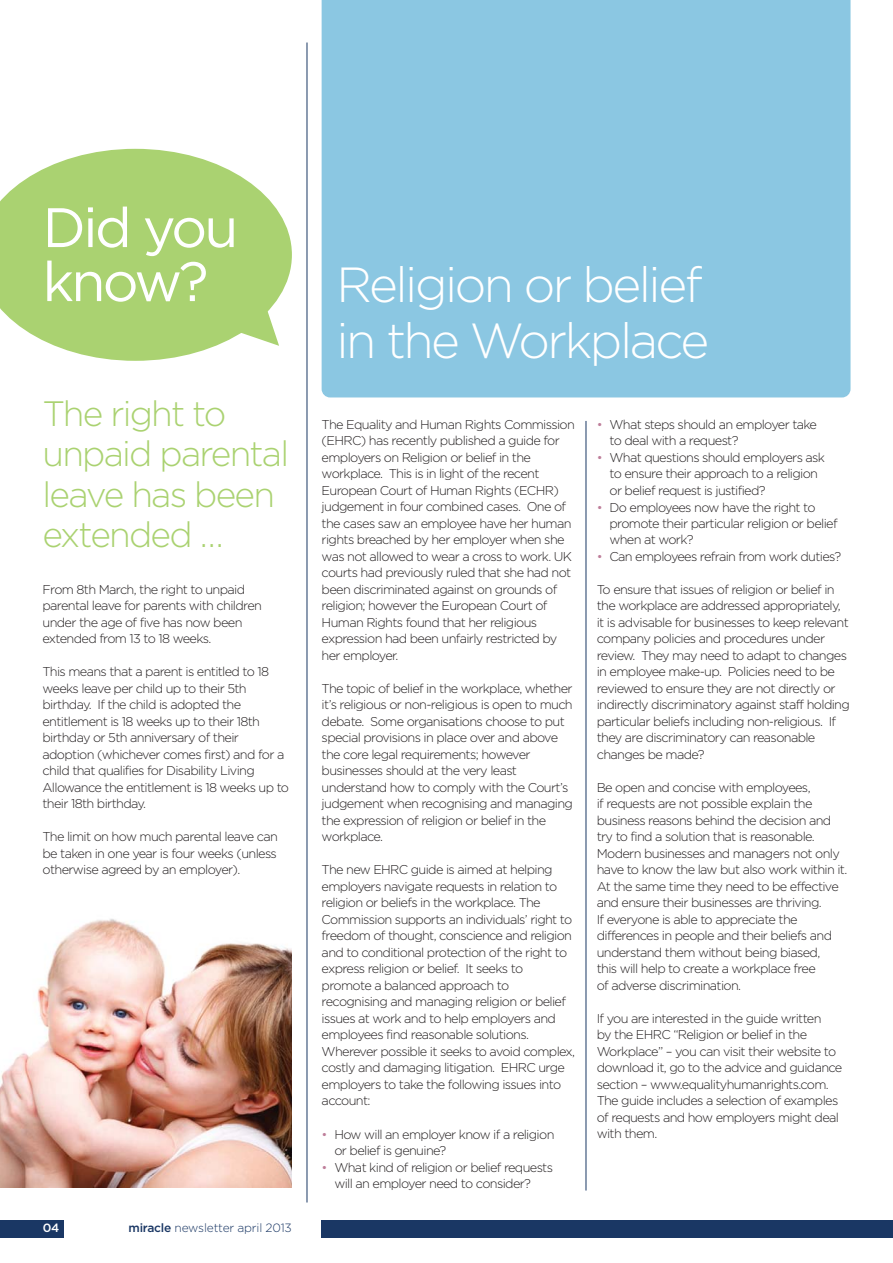
<style>
.page{position:relative;width:893px;height:1263px;background:#fff}
.page>*{position:absolute;margin:0;border:0;box-sizing:border-box;transform-origin:0 0}
.t1{font:55.5px/54px "Gotham";letter-spacing:-.05em;color:#fff}
.t2{font:300 49.35px/56.4px "Gotham";letter-spacing:-.05em;color:#fff}
.t3{font:300 35.25px/40.3px "Gotham";letter-spacing:-.05em;color:#aad271}
.t4{font:300 12.75px/16.5px "Gotham";letter-spacing:-.05em;color:#231f20}
.t5{font:300 12px "Gotham";letter-spacing:-.015em;color:#1a3764}
.t6{font:500 12px "Gotham";color:#fff}
.s1{font-weight:500}
.s2{color:#be7e9a}
</style>
<div class="page">
<img style="left:0;top:919px;width:292px;height:269px">
<div style="left:322px;top:0;width:528px;height:397px;background:#8bc7e2"></div>
<svg style="left:0;top:149px;width:292px;height:212px;fill:#aad271"></svg>
<svg style="left:232px;top:298px;width:47px;height:48px"></svg>
<div style="left:0;top:1220px;width:64px;height:17px;background:#1a3764"></div>
<div style="left:322px;top:1220px;width:570px;height:17px;background:#1a3764"></div>
<hr style="left:307px;top:43px;width:1px;height:1160px;background:#1a3764">
<hr style="left:586px;top:421px;width:1px;height:770px;background:#1a3764">
<h1 class="t1" style="left:43px;top:204px;width:197px">Did you know?</h1>
<h3 class="t3" style="left:43px;top:396px;width:248px">The right to unpaid parental leave has been extended …</h3>
<p class="t4" style="left:43px;top:582px;width:221px">From 8th March, the right to unpaid parental leave for parents with children under the age of five has now been extended from 13 to 18 weeks.</p>
<p class="t4" style="left:43px;top:665px;width:248px">This means that a parent is entitled to 18 weeks leave per child up to their 5th birthday. If the child is adopted the entitlement is 18 weeks up to their 18th birthday or 5th anniversary of their adoption (whichever comes first) and for a child that qualifies for Disability Living Allowance the entitlement is 18 weeks up to their 18th birthday.</p>
<p class="t4" style="left:43px;top:830px;width:237px;text-align:justify">The limit on how much parental leave can be taken in one year is four weeks (unless otherwise agreed by an employer).</p>
<p class="t6" style="left:43px;top:1224px;width:18px">04</p>
<p class="t5" style="left:128px;top:1224px;width:165px"><span class="s1">miracle</span> newsletter april 2013</p>
<h2 class="t2" style="left:336px;top:260px;width:374px">Religion or belief in the Workplace</h2>
<p class="t4" style="left:322px;top:417px;width:255px">The Equality and Human Rights Commission (EHRC) has recently published a guide for employers on Religion or belief in the workplace. This is in light of the recent European Court of Human Rights (ECHR) judgement in four combined cases. One of the cases saw an employee have her human rights breached by her employer when she was not allowed to wear a cross to work. UK courts had previously ruled that she had not been discriminated against on grounds of religion; however the European Court of Human Rights found that her religious expression had been unfairly restricted by her employer.</p>
<p class="t4" style="left:322px;top:681px;width:253px">The topic of belief in the workplace, whether it’s religious or non-religious is open to much debate. Some organisations choose to put special provisions in place over and above the core legal requirements; however businesses should at the very least understand how to comply with the Court’s judgement when recognising and managing the expression of religion or belief in the workplace.</p>
<p class="t4" style="left:322px;top:863px;width:255px">The new EHRC guide is aimed at helping employers navigate requests in relation to religion or beliefs in the workplace. The Commission supports an individuals’ right to freedom of thought, conscience and religion and to conditional protection of the right to express religion or belief. It seeks to promote a balanced approach to recognising and managing religion or belief issues at work and to help employers and employees find reasonable solutions.<br>Wherever possible it seeks to avoid complex, costly and damaging litigation. EHRC urge employers to take the following issues into account:</p>
<p class="t4" style="left:334px;top:1127px;width:222px;text-indent:-13px"><span class="s2">•</span> How will an employer know if a religion or belief is genuine?</p>
<p class="t4" style="left:334px;top:1160px;width:220px;text-indent:-13px"><span class="s2">•</span> What kind of religion or belief requests will an employer need to consider?</p>
<p class="t4" style="left:609px;top:417px;width:209px;text-indent:-13px"><span class="s2">•</span> What steps should an employer take to deal with a request?</p>
<p class="t4" style="left:609px;top:450px;width:217px;text-indent:-13px"><span class="s2">•</span> What questions should employers ask to ensure their approach to a religion or belief request is justified?</p>
<p class="t4" style="left:609px;top:500px;width:230px;text-indent:-13px"><span class="s2">•</span> Do employees now have the right to promote their particular religion or belief when at work?</p>
<p class="t4" style="left:597px;top:549px;width:246px"><span class="s2">•</span> Can employees refrain from work duties?</p>
<p class="t4" style="left:597px;top:582px;width:255px">To ensure that issues of religion or belief in the workplace are addressed appropriately, it is advisable for businesses to keep relevant company policies and procedures under review. They may need to adapt to changes in employee make-up. Policies need to be reviewed to ensure they are not directly or indirectly discriminatory against staff holding particular beliefs including non-religious. If they are discriminatory can reasonable changes be made?</p>
<p class="t4" style="left:597px;top:780px;width:252px">Be open and concise with employees,<br>if requests are not possible explain the business reasons behind the decision and try to find a solution that is reasonable.<br>Modern businesses and managers not only have to know the law but also work within it.<br>At the same time they need to be effective and ensure their businesses are thriving.<br>If everyone is able to appreciate the differences in people and their beliefs and understand them without being biased,<br>this will help to create a workplace free<br>of adverse discrimination.</p>
<p class="t4" style="left:597px;top:1011px;width:247px">If you are interested in the guide written<br>by the EHRC “Religion or belief in the Workplace” – you can visit their website to download it, go to the advice and guidance section – www.equalityhumanrights.com.<br>The guide includes a selection of examples of requests and how employers might deal with them.</p>
</div>
